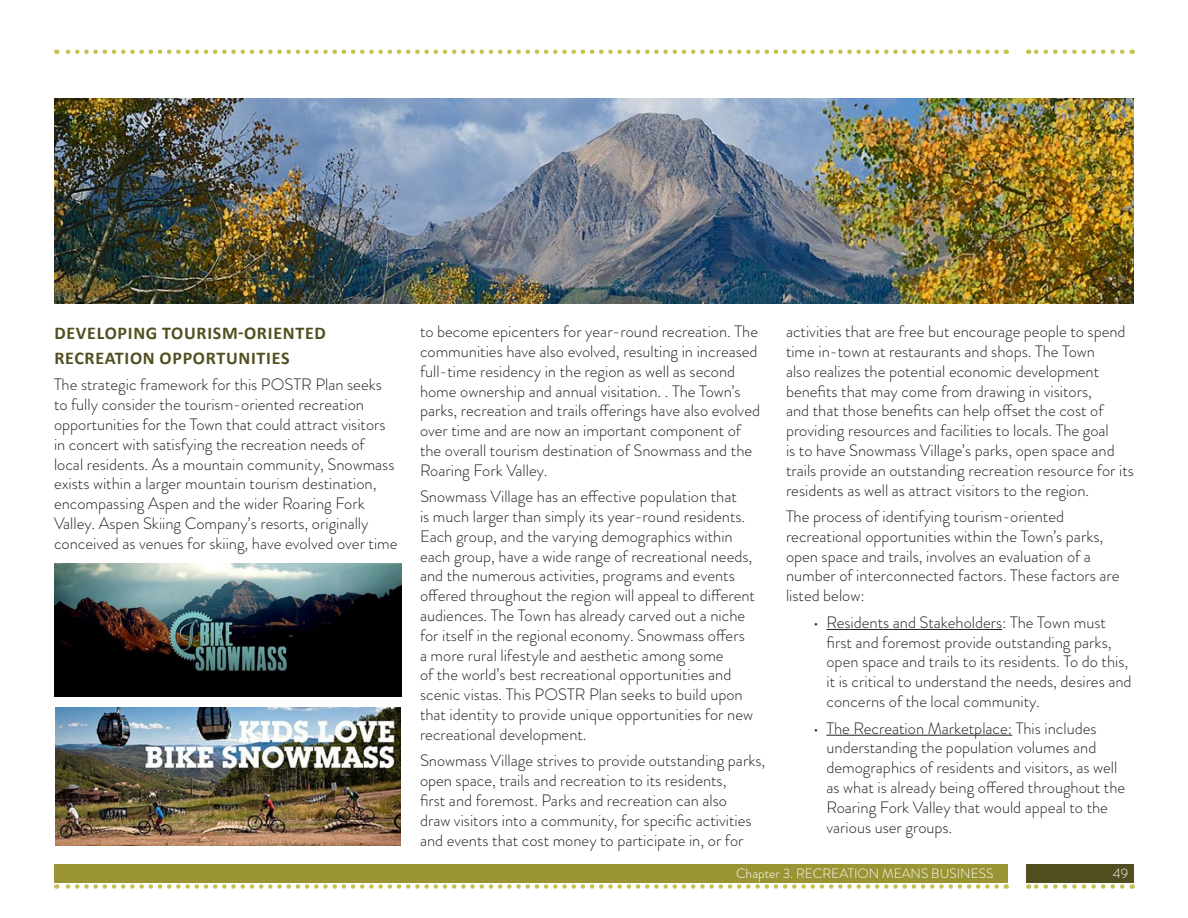
<style>
.page{position:relative;width:1188px;height:918px;background:#fff}
.page>*{position:absolute;margin:0;border:0;box-sizing:border-box;transform-origin:0 0}
.Heading_3{font:700 18px/24.8px "Calibri";letter-spacing:.04em;color:#514f1f}
.Body_Text{font:300 16.5px/19.8px "Brandon Grotesque";color:#231f20}
.t1{font:300 13.5px "Brandon Grotesque";color:#fff}
</style>
<div class="page">
<div style="left:1026px;top:864px;width:108px;height:18px;background:#514f1f"></div>
<div style="left:54px;top:864px;width:954px;height:18px;background:#999534"></div>
<svg style="left:1028px;top:884px;width:94px;height:5px"></svg>
<svg style="left:1028px;top:50px;width:94px;height:4px"></svg>
<svg style="left:56px;top:884px;width:941px;height:5px"></svg>
<svg style="left:56px;top:50px;width:941px;height:4px"></svg>
<img style="left:54px;top:98px;width:1080px;height:206px">
<img style="left:54px;top:563px;width:348px;height:134px">
<img style="left:56px;top:708px;width:345px;height:138px">
<hr style="left:826px;top:629px;width:176px;height:1px;background:#231f20">
<hr style="left:826px;top:735px;width:186px;height:1px;background:#231f20">
<p class="Heading_3" style="left:54px;top:320px;width:273px">DEVELOPING TOURISM-ORIENTED<br>RECREATION OPPORTUNITIES</p>
<p class="Body_Text" style="left:54px;top:375px;width:345px">The strategic framework for this POSTR Plan seeks to fully consider the tourism-oriented recreation opportunities for the Town that could attract visitors in concert with satisfying the recreation needs of local residents. As a mountain community, Snowmass exists within a larger mountain tourism destination, encompassing Aspen and the wider Roaring Fork Valley. Aspen Skiing Company’s resorts, originally conceived as venues for skiing, have evolved over time</p>
<p class="Body_Text" style="left:420px;top:322px;width:342px">to become epicenters for year-round recreation. The communities have also evolved, resulting in increased full-time residency in the region as well as second home ownership and annual visitation. . The Town’s parks, recreation and trails offerings have also evolved over time and are now an important component of the overall tourism destination of Snowmass and the Roaring Fork Valley.</p>
<p class="Body_Text" style="left:420px;top:487px;width:336px">Snowmass Village has an effective population that<br>is much larger than simply its year-round residents.<br>Each group, and the varying demographics within each group, have a wide range of recreational needs, and the numerous activities, programs and events offered throughout the region will appeal to different audiences. The Town has already carved out a niche for itself in the regional economy. Snowmass offers a more rural lifestyle and aesthetic among some<br>of the world’s best recreational opportunities and scenic vistas. This POSTR Plan seeks to build upon that identity to provide unique opportunities for new recreational development.</p>
<p class="Body_Text" style="left:420px;top:751px;width:347px">Snowmass Village strives to provide outstanding parks, open space, trails and recreation to its residents,<br>first and foremost. Parks and recreation can also<br>draw visitors into a community, for specific activities and events that cost money to participate in, or for</p>
<p class="Body_Text" style="left:786px;top:322px;width:349px">activities that are free but encourage people to spend time in-town at restaurants and shops. The Town<br>also realizes the potential economic development benefits that may come from drawing in visitors,<br>and that those benefits can help offset the cost of providing resources and facilities to locals. The goal<br>is to have Snowmass Village’s parks, open space and trails provide an outstanding recreation resource for its residents as well as attract visitors to the region.</p>
<p class="Body_Text" style="left:786px;top:507px;width:335px">The process of identifying tourism-oriented recreational opportunities within the Town’s parks, open space and trails, involves an evaluation of a number of interconnected factors. These factors are listed below:</p>
<p class="Body_Text" style="left:826px;top:612px;width:307px;text-indent:-14px">• Residents and Stakeholders: The Town must first and foremost provide outstanding parks, open space and trails to its residents. To do this, it is critical to understand the needs, desires and concerns of the local community.</p>
<p class="Body_Text" style="left:826px;top:718px;width:300px;text-indent:-14px">• The Recreation Marketplace: This includes understanding the population volumes and demographics of residents and visitors, as well as what is already being offered throughout the Roaring Fork Valley that would appeal to the various user groups.</p>
<p class="t1" style="left:736px;top:864px;width:259px">Chapter 3. RECREATION MEANS BUSINESS</p>
<p class="t1" style="left:1113px;top:864px;width:17px">49</p>
</div>
